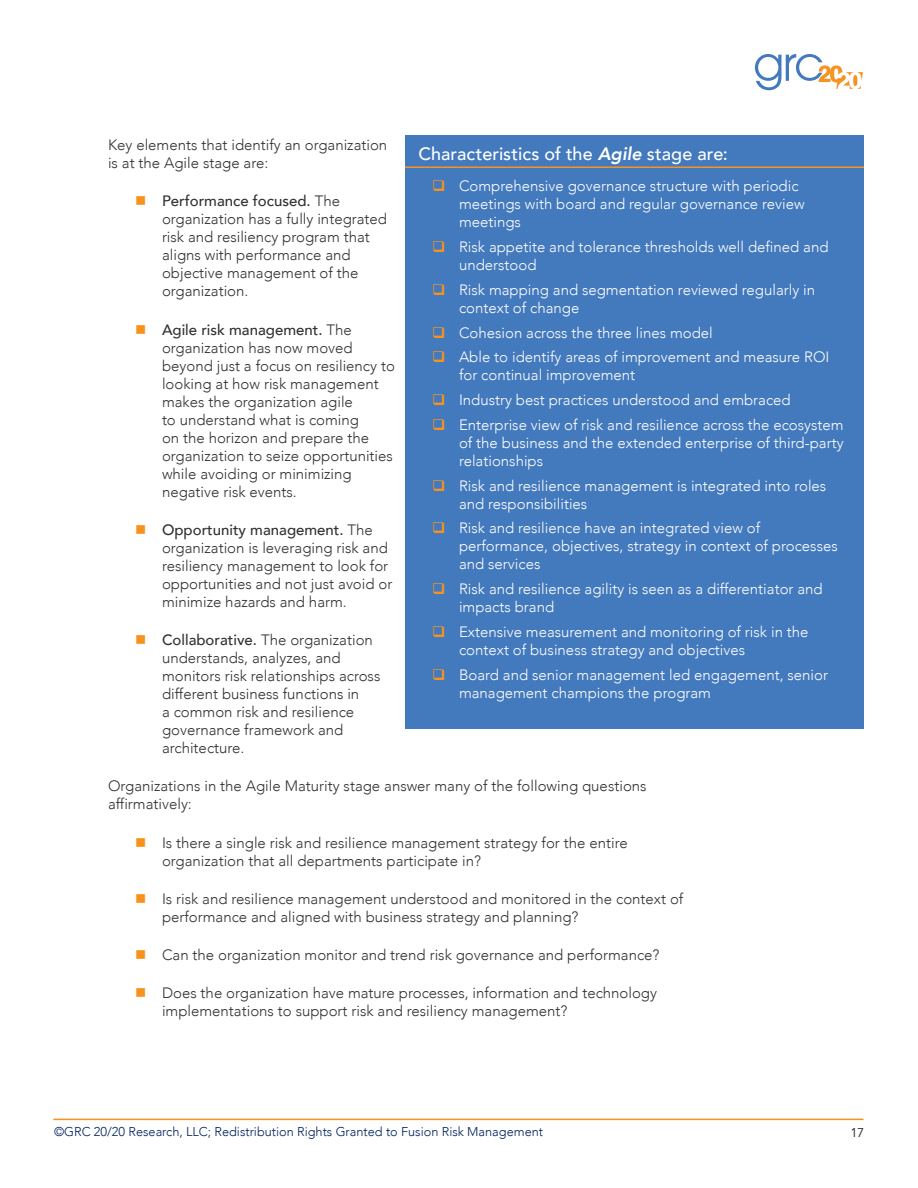
<style>
.page{position:relative;width:918px;height:1188px;background:#fff}
.page>*{position:absolute;margin:0;border:0;box-sizing:border-box;transform-origin:0 0}
.CallOut_Header{font:500 18px "Avenir";color:#fff}
.Body{font:300 15px/18px "Avenir";color:#323232}
.t1{font:300 15px/18px "Avenir";color:#fff}
.t2{font:300 12.75px "Avenir";color:#00215d}
.t3{font:12.75px "Avenir";color:#231f20}
.s1{color:#f7931d}
.s2{font-weight:500}
.s3{font-weight:800;font-style:italic}
</style>
<div class="page">
<hr style="left:54px;top:1119px;width:809px;height:1px;background:#f7931d">
<svg style="left:755px;top:54px;width:108px;height:36px"></svg>
<div style="left:405px;top:135px;width:459px;height:594px;background:#4379bd"></div>
<hr style="left:405px;top:166px;width:459px;height:2px;background:#f7931d">
<p class="Body" style="left:108px;top:136px;width:281px">Key elements that identify an organization is at the Agile stage are:</p>
<p class="Body" style="left:162px;top:192px;width:227px;text-indent:-27px"><span class="s1">■</span> <span class="s2">Performance focused.</span> The organization has a fully integrated risk and resiliency program that aligns with performance and objective management of the organization.</p>
<p class="Body" style="left:162px;top:320px;width:234px;text-indent:-27px"><span class="s1">■</span> <span class="s2">Agile risk management.</span> The organization has now moved beyond just a focus on resiliency to looking at how risk management makes the organization agile<br>to understand what is coming<br>on the horizon and prepare the organization to seize opportunities while avoiding or minimizing negative risk events.</p>
<p class="Body" style="left:162px;top:521px;width:232px;text-indent:-27px"><span class="s1">■</span> <span class="s2">Opportunity management.</span> The organization is leveraging risk and resiliency management to look for opportunities and not just avoid or minimize hazards and harm.</p>
<p class="Body" style="left:162px;top:631px;width:220px;text-indent:-27px"><span class="s1">■</span> <span class="s2">Collaborative.</span> The organization understands, analyzes, and monitors risk relationships across different business functions in<br>a common risk and resilience governance framework and architecture.</p>
<p class="Body" style="left:108px;top:777px;width:540px">Organizations in the Agile Maturity stage answer many of the following questions affirmatively:</p>
<p class="Body" style="left:162px;top:833px;width:467px;text-indent:-27px"><span class="s1">■</span> Is there a single risk and resilience management strategy for the entire organization that all departments participate in?</p>
<p class="Body" style="left:162px;top:890px;width:523px;text-indent:-27px"><span class="s1">■</span> Is risk and resilience management understood and monitored in the context of performance and aligned with business strategy and planning?</p>
<p class="Body" style="left:135px;top:946px;width:526px"><span class="s1">■</span> Can the organization monitor and trend risk governance and performance?</p>
<p class="Body" style="left:162px;top:984px;width:497px;text-indent:-27px"><span class="s1">■</span> Does the organization have mature processes, information and technology implementations to support risk and resiliency management?</p>
<p class="CallOut_Header" style="left:418px;top:138px;width:311px">Characteristics of the <span class="s3">Agile</span> stage are:</p>
<p class="t1" style="left:459px;top:177px;width:347px">Comprehensive governance structure with periodic meetings with board and regular governance review meetings</p>
<p class="t1" style="left:459px;top:238px;width:371px">Risk appetite and tolerance thresholds well defined and understood</p>
<p class="t1" style="left:459px;top:281px;width:358px">Risk mapping and segmentation reviewed regularly in context of change</p>
<p class="t1" style="left:459px;top:323px;width:255px">Cohesion across the three lines model</p>
<p class="t1" style="left:459px;top:348px;width:372px">Able to identify areas of improvement and measure ROI for continual improvement</p>
<p class="t1" style="left:459px;top:391px;width:333px">Industry best practices understood and embraced</p>
<p class="t1" style="left:459px;top:416px;width:386px;text-align:justify">Enterprise view of risk and resilience across the ecosystem of the business and the extended enterprise of third-party relationships</p>
<p class="t1" style="left:459px;top:476px;width:369px">Risk and resilience management is integrated into roles and responsibilities</p>
<p class="t1" style="left:459px;top:519px;width:380px">Risk and resilience have an integrated view of performance, objectives, strategy in context of processes and services</p>
<p class="t1" style="left:459px;top:580px;width:365px">Risk and resilience agility is seen as a differentiator and impacts brand</p>
<p class="t1" style="left:459px;top:623px;width:351px">Extensive measurement and monitoring of risk in the context of business strategy and objectives</p>
<p class="t1" style="left:459px;top:665px;width:371px">Board and senior management led engagement, senior management champions the program</p>
<p class="t2" style="left:54px;top:1124px;width:491px">©GRC 20/20 Research, LLC; Redistribution Rights Granted to Fusion Risk Management</p>
<p class="t3" style="left:850px;top:1125px;width:16px">17</p>
</div>
